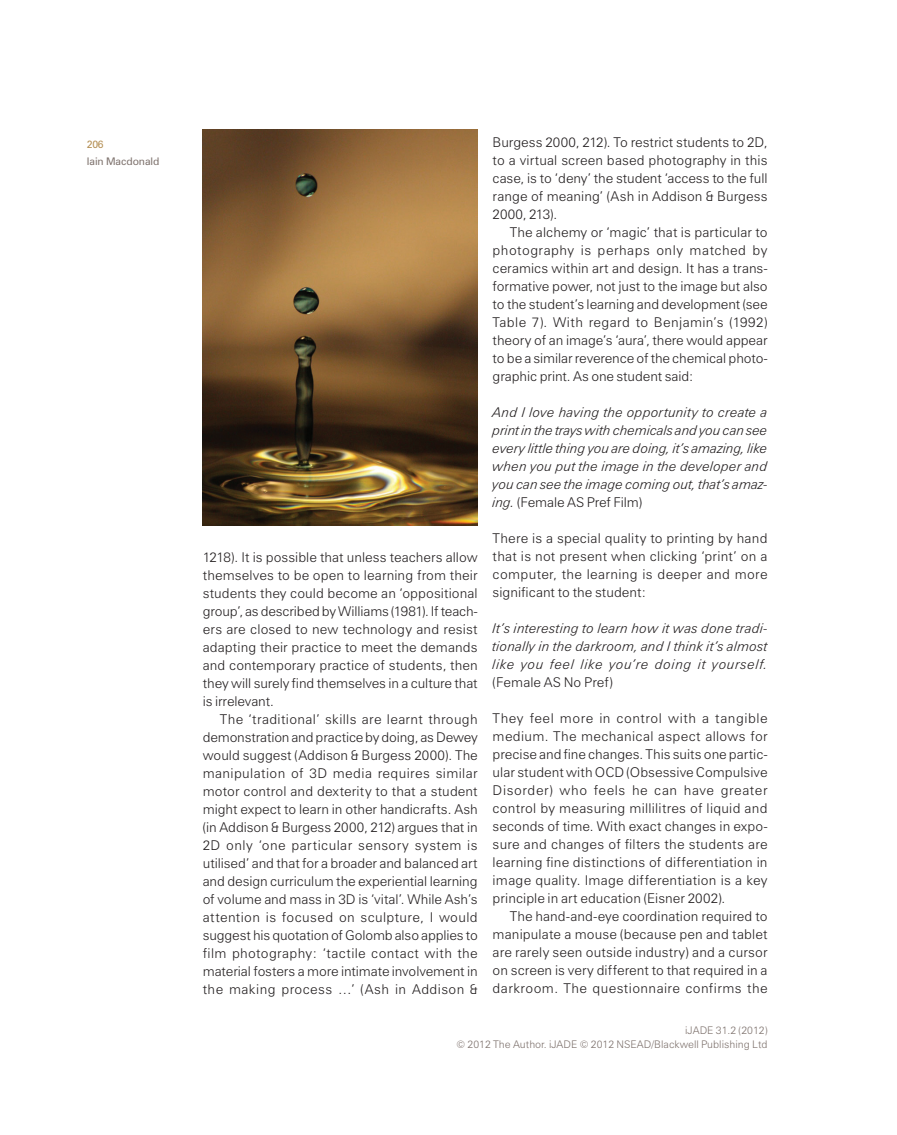
<style>
.page{position:relative;width:897px;height:1135px;background:#fff}
.page>*{position:absolute;margin:0;border:0;box-sizing:border-box;transform-origin:0 0}
.t1{font:300 13.5px/18px "Zurich BT";letter-spacing:.005em;color:#231f20;text-align:justify}
.t2{font:italic 300 13.5px/18px "Zurich BT";letter-spacing:.005em;color:#231f20;text-align:justify}
.t3{font:300 10.5px/13.5px "Zurich BT";color:#7d716c;text-align:right}
.t4{font:10.5px "Zurich BT";letter-spacing:-.005em;color:#7d716c}
.t5{font:10.5px "Zurich BT";color:#b48f54}
.s1{font-style:normal}
</style>
<div class="page">
<img style="left:203px;top:129px;width:274px;height:396px">
<p class="t5" style="left:87px;top:138px;width:18px">206</p>
<p class="t4" style="left:87px;top:155px;width:74px">Iain Macdonald</p>
<p class="t1" style="left:203px;top:547px;width:276px">1218). It is possible that unless teachers allow themselves to be open to learning from their students they could become an ‘oppositional group’, as described by Williams (1981). If teach&shy;ers are closed to new technology and resist adapting their practice to meet the demands and contemporary practice of students, then they will surely find themselves in a culture that is irrelevant.</p>
<p class="t1" style="left:203px;top:709px;width:276px;text-indent:17px">The ‘traditional’ skills are learnt through demonstration and practice by doing, as Dewey would suggest (Addison &amp; Burgess 2000). The manipulation of 3D media requires similar motor control and dexterity to that a student might expect to learn in other handicrafts. Ash (in Addison &amp; Burgess 2000, 212) argues that in 2D only ‘one particular sensory system is utilised’ and that for a broader and balanced art and design curriculum the experiential learning of volume and mass in 3D is ‘vital’. While Ash’s attention is focused on sculpture, I would suggest his quotation of Golomb also applies to film photography: ‘tactile contact with the material fosters a more intimate involvement in the making process …’ (Ash in Addison &amp;</p>
<p class="t1" style="left:492px;top:133px;width:276px">Burgess 2000, 212). To restrict students to 2D, to a virtual screen based photography in this case, is to ‘deny’ the student ‘access to the full range of meaning’ (Ash in Addison &amp; Burgess 2000, 213).</p>
<p class="t1" style="left:492px;top:223px;width:276px;text-indent:17px">The alchemy or ‘magic’ that is particular to photography is perhaps only matched by ceramics within art and design. It has a trans&shy;formative power, not just to the image but also to the student’s learning and development (see Table 7). With regard to Benjamin’s (1992) theory of an image’s ‘aura’, there would appear to be a similar reverence of the chemical photo&shy;graphic print. As one student said:</p>
<p class="t2" style="left:492px;top:403px;width:277px">And I love having the opportunity to create a print in the trays with chemicals and you can see every little thing you are doing, it’s amazing, like when you put the image in the developer and you can see the image coming out, that’s amaz&shy;ing. <span class="s1">(Female AS Pref Film)</span></p>
<p class="t1" style="left:492px;top:529px;width:276px">There is a special quality to printing by hand that is not present when clicking ‘print’ on a computer, the learning is deeper and more significant to the student:</p>
<p class="t2" style="left:492px;top:619px;width:277px">It’s interesting to learn how it was done tradi&shy;tionally in the darkroom, and I think it’s almost like you feel like you’re doing it yourself.</p>
<p class="t1" style="left:492px;top:673px;width:122px">(Female AS No Pref)</p>
<p class="t1" style="left:492px;top:709px;width:276px">They feel more in control with a tangible medium. The mechanical aspect allows for precise and fine changes. This suits one partic&shy;ular student with OCD (Obsessive Compulsive Disorder) who feels he can have greater control by measuring millilitres of liquid and seconds of time. With exact changes in expo&shy;sure and changes of filters the students are learning fine distinctions of differentiation in image quality. Image differentiation is a key principle in art education (Eisner 2002).</p>
<p class="t1" style="left:492px;top:907px;width:276px;text-indent:17px">The hand-and-eye coordination required to manipulate a mouse (because pen and tablet are rarely seen outside industry) and a cursor on screen is very different to that required in a darkroom. The questionnaire confirms the</p>
<p class="t3" style="left:456px;top:1023px;width:312px">iJADE 31.2 (2012)<br>© 2012 The Author. iJADE © 2012 NSEAD/Blackwell Publishing Ltd</p>
</div>
